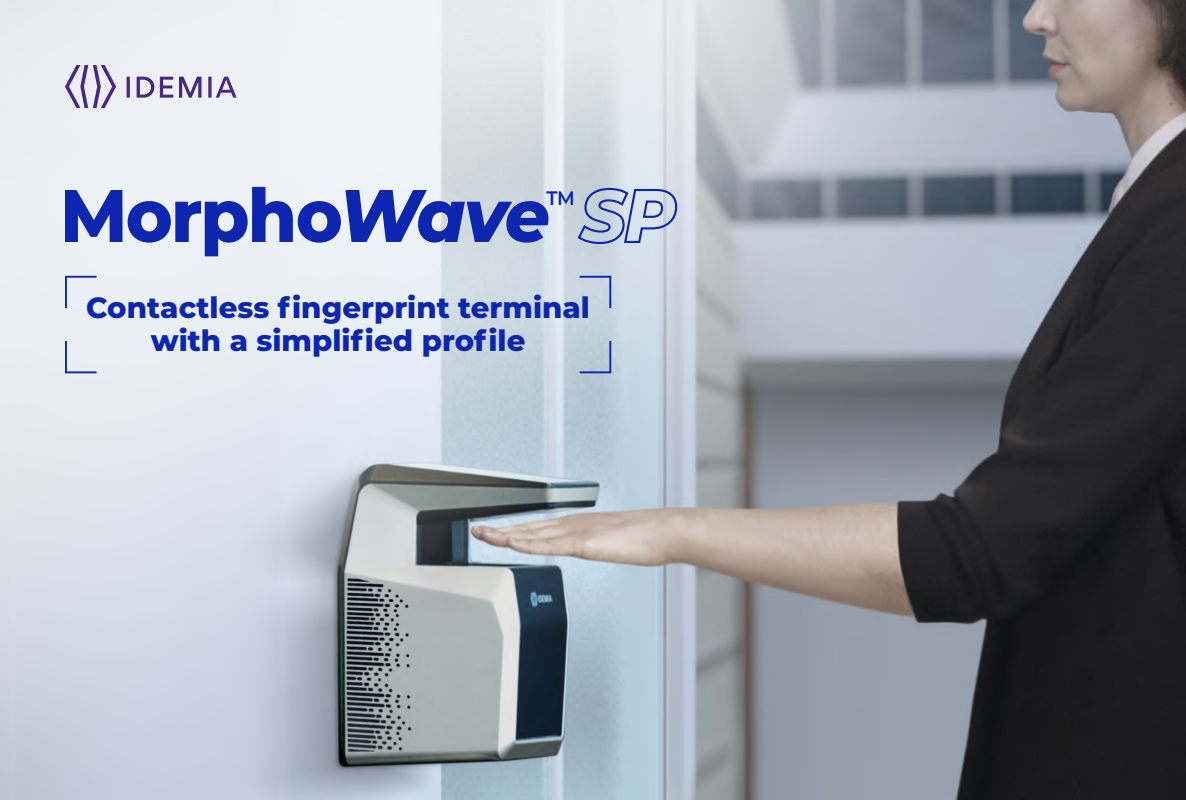
<style>
.page{position:relative;width:1186px;height:800px;background:#fff}
.page>*{position:absolute;margin:0;border:0;box-sizing:border-box;transform-origin:0 0}
.t1{font:800 74.3px "IDEMIA";letter-spacing:-.025em;color:#0c26af;scale:.95 1}
.t2{font:800 29.2px/33px "IDEMIA";color:#0c26af;text-align:center}
.t3{font:600 19.5px "IDEMIA";color:#0c26af;scale:.95 1}
.s1{font-style:italic}
</style>
<div class="page">
<img style="left:0;top:0;width:1186px;height:800px">
<svg style="left:64px;top:275px;width:35px;height:35px"></svg>
<svg style="left:64px;top:339px;width:35px;height:35px"></svg>
<svg style="left:65px;top:65px;width:51px;height:43px;background:#bbb3d2"></svg>
<svg style="left:127px;top:77px;width:110px;height:21px;background:#afa4ca"></svg>
<svg style="left:578px;top:275px;width:34px;height:35px"></svg>
<svg style="left:578px;top:339px;width:34px;height:35px"></svg>
<h1 class="t1" style="left:60px;top:161px;width:650px">Morpho<span class="s1">Wave SP</span></h1>
<p class="t3" style="left:547px;top:184px;width:31px">TM</p>
<p class="t2" style="left:86px;top:290px;width:505px">Contactless fingerprint terminal with a simplified profile</p>
</div>
